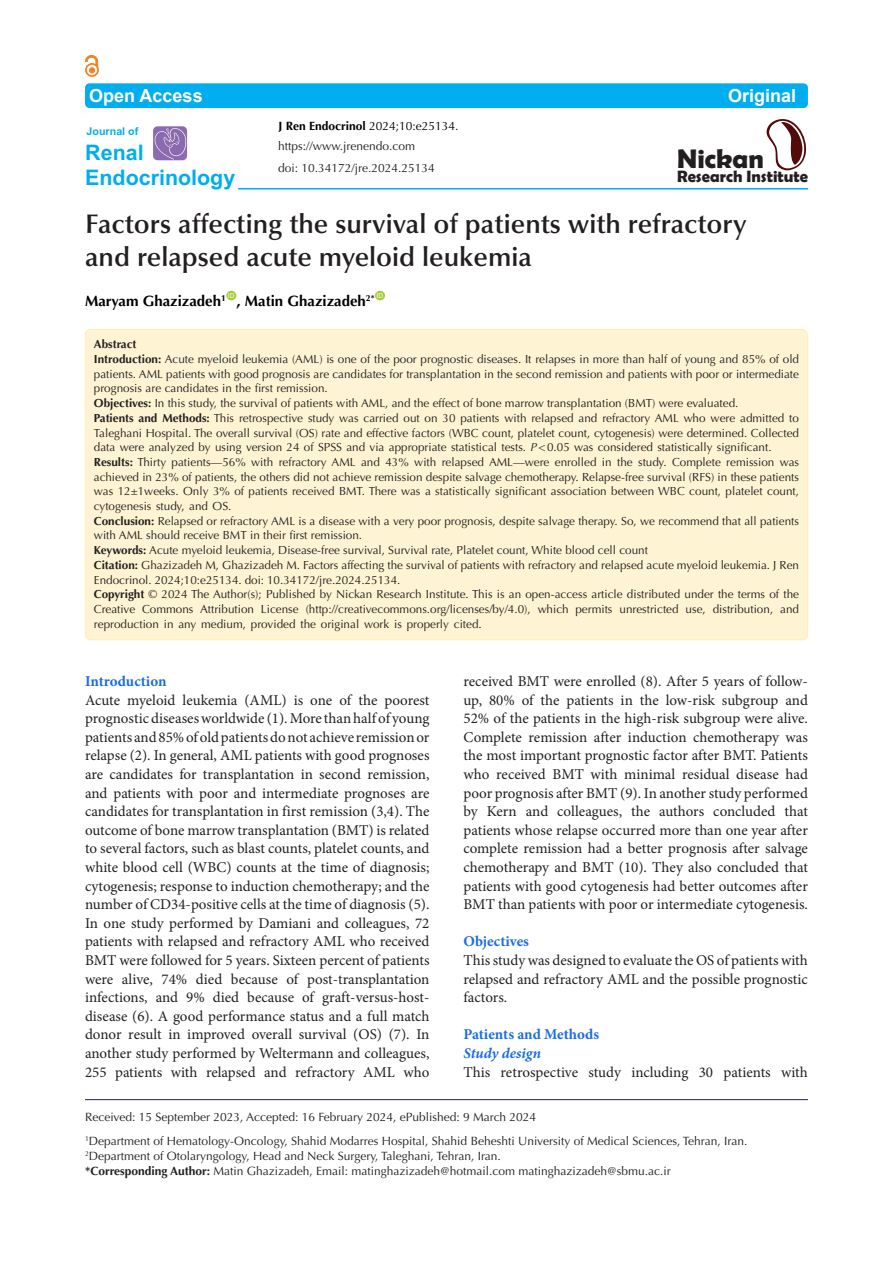
<style>
.page{position:relative;width:893px;height:1263px;background:#fff}
.page>*{position:absolute;margin:0;border:0;box-sizing:border-box;transform-origin:0 0}
.t1{font:700 27.15px "Berlin Sans FB Demi";color:#231f20}
.t2{font:600 27px/33px "Optima LT Std";color:#231f20}
.t3{font:700 21.45px/24.9px "Arial";color:#00aeef}
.t4{font:700 18px "Arial";color:#fff}
.t5{font:700 16.5px "Berlin Sans FB Demi";color:#231f20}
.t6{font:15px/18.6px "Minion Pro";color:#231f20;text-align:justify}
.t7{font:700 15px "Minion Pro";color:#196ce8}
.t8{font:700 15px "Optima LT Std";color:#000}
.t9{font:italic 700 15px "Minion Pro";color:#196ce8}
.t10{font:12px "Optima LT Std";color:#231f20}
.t11{font:12px "Optima LT Std";color:#000}
.t12{font:11.7px/14.7px "Optima LT Std";color:#231f20;text-align:justify}
.t13{font:700 11.7px "Optima LT Std";color:#231f20}
.t14{font:700 10.65px "Arial";color:#00aeef}
.t15{font:6.6px "Arial";color:#fff}
.s1{font-weight:700}
.s2{font-style:italic}
</style>
<div class="page">
<div style="left:226px;top:291px;width:10px;height:9px;background:#a6ce39;border-radius:50%"></div>
<div style="left:375px;top:291px;width:10px;height:9px;background:#a6ce39;border-radius:50%"></div>
<div style="left:85px;top:63px;width:14px;height:14px;border:2px solid #f58220;border-radius:50%"></div>
<svg style="left:85px;top:55px;width:13px;height:18px"></svg>
<div style="left:85px;top:83px;width:723px;height:25px;background:#00aeef;border-radius:4px"></div>
<hr style="left:238px;top:188px;width:570px;height:2px;background:#00aeef">
<svg style="left:766px;top:119px;width:41px;height:52px"></svg>
<img style="left:153px;top:126px;width:34px;height:34px">
<hr style="left:85px;top:1099px;width:723px;height:1px;background:#261d5c">
<div style="left:85px;top:330px;width:723px;height:310px;background:#fef3d2;border-radius:6px"></div>
<p class="t4" style="left:89px;top:83px;width:115px">Open Access</p>
<p class="t4" style="left:728px;top:83px;width:70px">Original</p>
<p class="t11" style="left:279px;top:119px;width:182px"><span class="s1">J Ren Endocrinol</span> 2024;10:e25134.</p>
<p class="t1" style="left:677px;top:143px;width:88px">Nickan</p>
<p class="t5" style="left:677px;top:167px;width:132px">Research Institute</p>
<p class="t14" style="left:87px;top:124px;width:53px">Journal of</p>
<p class="t3" style="left:85px;top:141px;width:152px">Renal<br>Endocrinology</p>
<p class="t10" style="left:278px;top:139px;width:139px">https://www.jrenendo.com</p>
<p class="t10" style="left:278px;top:161px;width:158px">doi: 10.34172/jre.2024.25134</p>
<p class="t2" style="left:85px;top:208px;width:663px">Factors affecting the survival of patients with refractory and relapsed acute myeloid leukemia</p>
<p class="t8" style="left:85px;top:292px;width:142px">Maryam Ghazizadeh<sup>1</sup></p>
<p class="t15" style="left:228px;top:291px;width:8px">ID</p>
<p class="t8" style="left:237px;top:292px;width:139px">, Matin Ghazizadeh<sup>2*</sup></p>
<p class="t15" style="left:377px;top:291px;width:8px">ID</p>
<p class="t13" style="left:94px;top:337px;width:44px">Abstract</p>
<p class="t12" style="left:94px;top:352px;width:707px"><span class="s1">Introduction:</span> Acute myeloid leukemia (AML) is one of the poor prognostic diseases. It relapses in more than half of young and 85% of old patients. AML patients with good prognosis are candidates for transplantation in the second remission and patients with poor or intermediate prognosis are candidates in the first remission.</p>
<p class="t12" style="left:94px;top:396px;width:646px"><span class="s1">Objectives:</span> In this study, the survival of patients with AML, and the effect of bone marrow transplantation (BMT) were evaluated.</p>
<p class="t12" style="left:94px;top:411px;width:707px"><span class="s1">Patients and Methods:</span> This retrospective study was carried out on 30 patients with relapsed and refractory AML who were admitted to Taleghani Hospital. The overall survival (OS) rate and effective factors (WBC count, platelet count, cytogenesis) were determined. Collected data were analyzed by using version 24 of SPSS and via appropriate statistical tests. <span class="s2">P</span>&lt;0.05 was considered statistically significant.</p>
<p class="t12" style="left:94px;top:455px;width:707px"><span class="s1">Results:</span> Thirty patients—56% with refractory AML and 43% with relapsed AML—were enrolled in the study. Complete remission was achieved in 23% of patients, the others did not achieve remission despite salvage chemotherapy. Relapse-free survival (RFS) in these patients was 12±1weeks. Only 3% of patients received BMT. There was a statistically significant association between WBC count, platelet count, cytogenesis study, and OS.</p>
<p class="t12" style="left:94px;top:514px;width:707px"><span class="s1">Conclusion:</span> Relapsed or refractory AML is a disease with a very poor prognosis, despite salvage therapy. So, we recommend that all patients with AML should receive BMT in their first remission.</p>
<p class="t12" style="left:94px;top:543px;width:556px"><span class="s1">Keywords:</span> Acute myeloid leukemia, Disease-free survival, Survival rate, Platelet count, White blood cell count</p>
<p class="t12" style="left:94px;top:558px;width:707px"><span class="s1">Citation:</span> Ghazizadeh M, Ghazizadeh M. Factors affecting the survival of patients with refractory and relapsed acute myeloid leukemia. J Ren<br>Endocrinol. 2024;10:e25134. doi: 10.34172/jre.2024.25134.</p>
<p class="t12" style="left:94px;top:587px;width:707px"><span class="s1">Copyright</span> © 2024 The Author(s); Published by Nickan Research Institute. This is an open-access article distributed under the terms of the Creative Commons Attribution License (http://creativecommons.org/licenses/by/4.0), which permits unrestricted use, distribution, and reproduction in any medium, provided the original work is properly cited.</p>
<p class="t7" style="left:85px;top:671px;width:83px">Introduction</p>
<p class="t6" style="left:85px;top:690px;width:346px">Acute myeloid leukemia (AML) is one of the poorest prognostic diseases worldwide (1). More than half of young patients and 85% of old patients do not achieve remission or relapse (2). In general, AML patients with good prognoses are candidates for transplantation in second remission, and patients with poor and intermediate prognoses are candidates for transplantation in first remission (3,4). The outcome of bone marrow transplantation (BMT) is related to several factors, such as blast counts, platelet counts, and white blood cell (WBC) counts at the time of diagnosis; cytogenesis; response to induction chemotherapy; and the number of CD34-positive cells at the time of diagnosis (5).<br>In one study performed by Damiani and colleagues, 72 patients with relapsed and refractory AML who received BMT were followed for 5 years. Sixteen percent of patients were alive, 74% died because of post-transplantation infections, and 9% died because of graft-versus-host&shy;disease (6). A good performance status and a full match donor result in improved overall survival (OS) (7). In another study performed by Weltermann and colleagues, 255 patients with relapsed and refractory AML who</p>
<p class="t6" style="left:463px;top:672px;width:346px">received BMT were enrolled (8). After 5 years of follow&shy;up, 80% of the patients in the low-risk subgroup and 52% of the patients in the high-risk subgroup were alive.<br>Complete remission after induction chemotherapy was the most important prognostic factor after BMT. Patients who received BMT with minimal residual disease had poor prognosis after BMT (9). In another study performed by Kern and colleagues, the authors concluded that patients whose relapse occurred more than one year after complete remission had a better prognosis after salvage chemotherapy and BMT (10). They also concluded that patients with good cytogenesis had better outcomes after BMT than patients with poor or intermediate cytogenesis.</p>
<p class="t7" style="left:463px;top:931px;width:67px">Objectives</p>
<p class="t6" style="left:463px;top:951px;width:346px">This study was designed to evaluate the OS of patients with relapsed and refractory AML and the possible prognostic factors.</p>
<p class="t7" style="left:463px;top:1024px;width:137px">Patients and Methods</p>
<p class="t9" style="left:463px;top:1042px;width:79px">Study design</p>
<p class="t6" style="left:463px;top:1062px;width:346px">This retrospective study including 30 patients with</p>
<p class="t10" style="left:85px;top:1110px;width:453px">Received: 15 September 2023, Accepted: 16 February 2024, ePublished: 9 March 2024</p>
<p class="t10" style="left:85px;top:1134px;width:664px"><sup>1</sup>Department of Hematology-Oncology, Shahid Modarres Hospital, Shahid Beheshti University of Medical Sciences, Tehran, Iran.</p>
<p class="t10" style="left:85px;top:1149px;width:417px"><sup>2</sup>Department of Otolaryngology, Head and Neck Surgery, Taleghani, Tehran, Iran.</p>
<p class="t10" style="left:85px;top:1164px;width:587px"><span class="s1">*Corresponding Author:</span> Matin Ghazizadeh, Email: matinghazizadeh@hotmail.com matinghazizadeh@sbmu.ac.ir</p>
</div>
